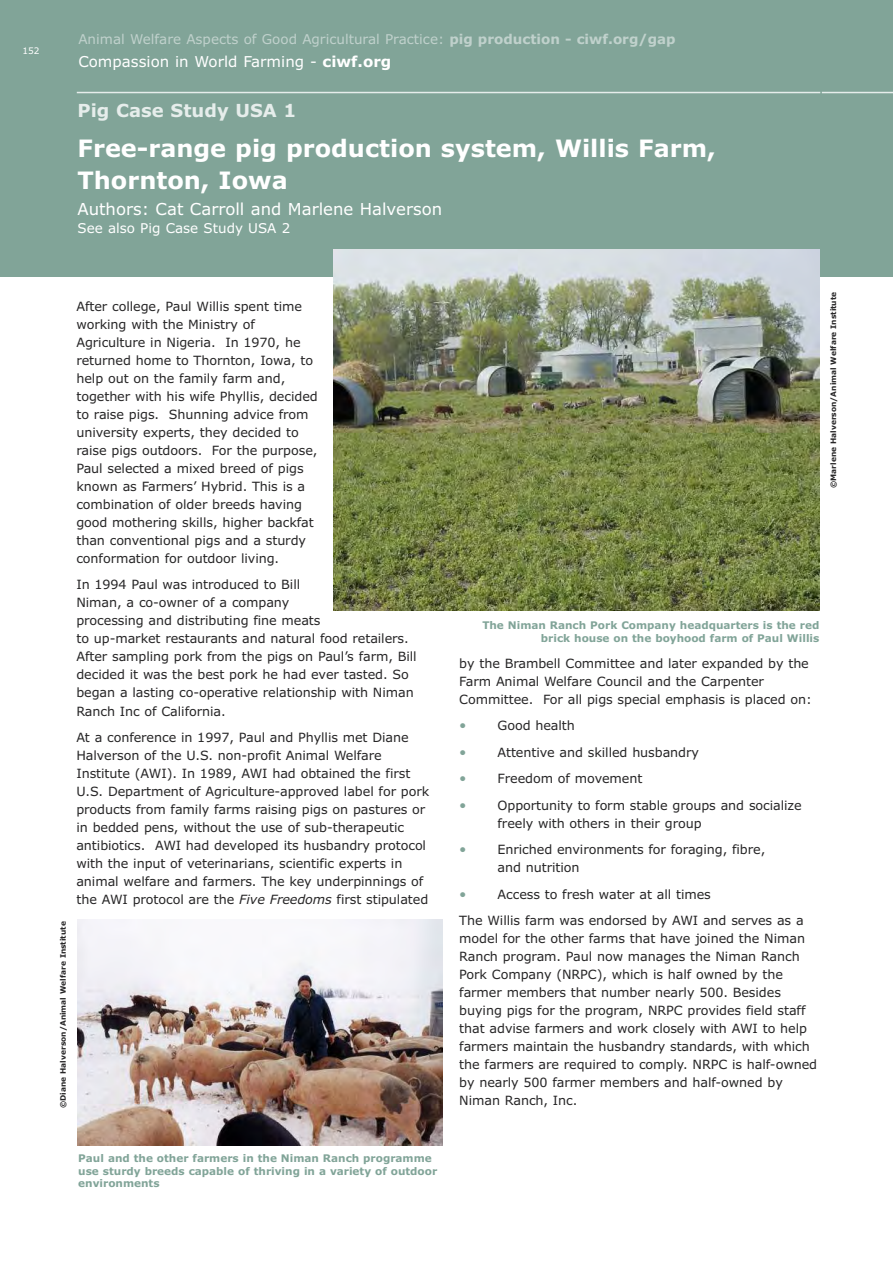
<style>
.page{position:relative;width:893px;height:1263px;background:#fff}
.page>*{position:absolute;margin:0;border:0;box-sizing:border-box;transform-origin:0 0}
.t1{font:700 24px/31.5px "Verdana";color:#fff}
.t2{font:700 18px "Verdana";color:#e6edeb}
.t3{font:16.5px "Verdana";color:#fff}
.t4{font:15px "Verdana";color:#fff}
.t5{font:13.5px "Verdana";color:#c0d1cc}
.t6{font:13.5px "Verdana";color:#fff}
.t7{font:12.75px/18px "Verdana";letter-spacing:-.005em;color:#272627}
.t8{font:700 10.5px/12.6px "Verdana";color:#81a498;text-align:right}
.t9{font:9px "Verdana";color:#fff}
.t10{font:700 7.5px "Verdana";color:#272627}
.s1{font-weight:700}
.s2{font-style:italic}
.s3{font-size:13.5px;color:#81a498}
</style>
<div class="page">
<div style="left:0;top:0;width:893px;height:277px;background:#81a498"></div>
<hr style="left:77px;top:92px;width:816px;height:1px;background:#e6edeb">
<img style="left:334px;top:249px;width:485px;height:362px">
<hr style="left:820px;top:0;width:2px;height:111px;background:#81a498">
<img style="left:78px;top:919px;width:364px;height:226px">
<p class="t9" style="left:23px;top:46px;width:19px">152</p>
<p class="t5" style="left:78px;top:32px;width:599px">Animal Welfare Aspects of Good Agricultural Practice: <span class="s1">pig production - ciwf.org/gap</span></p>
<p class="t4" style="left:78px;top:53px;width:314px">Compassion in World Farming - <span class="s1">ciwf.org</span></p>
<h2 class="t2" style="left:77px;top:100px;width:220px">Pig Case Study USA 1</h2>
<h1 class="t1" style="left:77px;top:133px;width:640px">Free-range pig production system, Willis Farm,<br>Thornton, Iowa</h1>
<p class="t3" style="left:77px;top:200px;width:366px">Authors: Cat Carroll and Marlene Halverson</p>
<p class="t6" style="left:77px;top:220px;width:214px">See also Pig Case Study USA 2</p>
<p class="t10" style="left:59px;top:1108px;width:188px;rotate:-90deg">©Diane Halverson/Animal Welfare Institute</p>
<p class="t7" style="left:76px;top:297px;width:243px">After college, Paul Willis spent time working with the Ministry of Agriculture in Nigeria. In 1970, he returned home to Thornton, Iowa, to help out on the family farm and, together with his wife Phyllis, decided to raise pigs. Shunning advice from university experts, they decided to raise pigs outdoors. For the purpose, Paul selected a mixed breed of pigs known as Farmers’ Hybrid. This is a combination of older breeds having good mothering skills, higher backfat than conventional pigs and a sturdy conformation for outdoor living.</p>
<p class="t7" style="left:76px;top:576px;width:342px">In 1994 Paul was introduced to Bill<br>Niman, a co-owner of a company<br>processing and distributing fine meats<br>to up-market restaurants and natural food retailers.<br>After sampling pork from the pigs on Paul’s farm, Bill decided it was the best pork he had ever tasted. So began a lasting co-operative relationship with Niman Ranch Inc of California.</p>
<p class="t7" style="left:76px;top:729px;width:354px">At a conference in 1997, Paul and Phyllis met Diane Halverson of the U.S. non-profit Animal Welfare Institute (AWI). In 1989, AWI had obtained the first U.S. Department of Agriculture-approved label for pork products from family farms raising pigs on pastures or in bedded pens, without the use of sub-therapeutic antibiotics. AWI had developed its husbandry protocol with the input of veterinarians, scientific experts in animal welfare and farmers. The key underpinnings of the AWI protocol are the <span class="s2">Five Freedoms</span> first stipulated</p>
<p class="t8" style="left:78px;top:1152px;width:360px;text-align:left">Paul and the other farmers in the Niman Ranch programme use sturdy breeds capable of thriving in a variety of outdoor environments</p>
<p class="t10" style="left:829px;top:488px;width:198px;rotate:-90deg">©Marlene Halverson/Animal Welfare Institute</p>
<p class="t8" style="left:482px;top:619px;width:339px">The Niman Ranch Pork Company headquarters is the red brick house on the boyhood farm of Paul Willis</p>
<p class="t7" style="left:459px;top:654px;width:354px">by the Brambell Committee and later expanded by the<br>Farm Animal Welfare Council and the Carpenter<br>Committee. For all pigs special emphasis is placed on:</p>
<p class="t7" style="left:459px;top:717px;width:117px"><span class="s3">•</span> Good health</p>
<p class="t7" style="left:459px;top:743px;width:241px"><span class="s3">•</span> Attentive and skilled husbandry</p>
<p class="t7" style="left:459px;top:770px;width:185px"><span class="s3">•</span> Freedom of movement</p>
<p class="t7" style="left:498px;top:796px;width:306px;text-indent:-38px"><span class="s3">•</span> Opportunity to form stable groups and socialize freely with others in their group</p>
<p class="t7" style="left:498px;top:841px;width:269px;text-indent:-38px"><span class="s3">•</span> Enriched environments for foraging, fibre, and nutrition</p>
<p class="t7" style="left:459px;top:881px;width:346px;line-height:26.5px"><span class="s3">•</span> Access to fresh water at all times<br>The Willis farm was endorsed by AWI and serves as a</p>
<p class="t7" style="left:459px;top:930px;width:359px">model for the other farms that have joined the Niman Ranch program. Paul now manages the Niman Ranch Pork Company (NRPC), which is half owned by the farmer members that number nearly 500. Besides buying pigs for the program, NRPC provides field staff that advise farmers and work closely with AWI to help farmers maintain the husbandry standards, with which the farmers are required to comply. NRPC is half-owned by nearly 500 farmer members and half-owned by Niman Ranch, Inc.</p>
</div>
